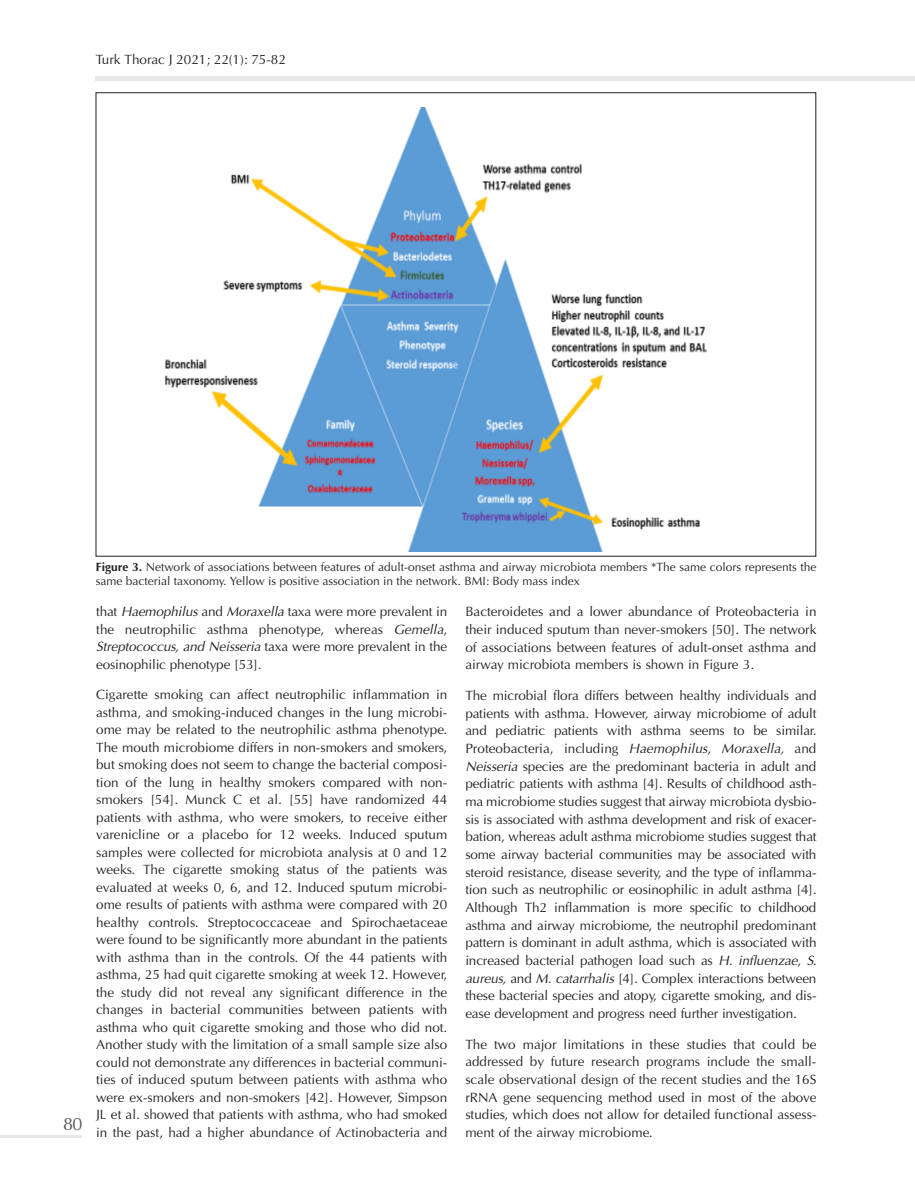
<style>
.page{position:relative;width:915px;height:1191px;background:#fff}
.page>*{position:absolute;margin:0;border:0;box-sizing:border-box;transform-origin:0 0}
.t1{font:18px "Optima Normal Tr";color:#57585a}
.t2{font:13.5px/17.5px "Optima Normal Tr";color:#231f20;text-align:justify}
.t3{font:12px/14.4px "Optima Normal Tr";color:#231f20}
.s1{font-family:"Optima Bold Tr"}
.s2{font-family:"Optima Italic Tr"}
</style>
<div class="page">
<img style="left:165px;top:108px;width:542px;height:444px">
<hr style="left:96px;top:77px;width:818px;height:4px;background:#e6e7e9">
<hr style="left:0;top:1135px;width:82px;height:3px;background:#e6e7e9">
<p class="t2" style="left:96px;top:51px;width:192px">Turk Thorac J 2021; 22(1): 75-82</p>
<p class="t1" style="left:63px;top:1113px;width:21px">80</p>
<p class="t3" style="left:96px;top:559px;width:722px"><span class="s1">Figure 3.</span> Network of associations between features of adult-onset asthma and airway microbiota members *The same colors represents the same bacterial taxonomy. Yellow is positive association in the network. BMI: Body mass index</p>
<p class="t2" style="left:96px;top:603px;width:352px">that <span class="s2">Haemophilus</span> and <span class="s2">Moraxella</span> taxa were more prevalent in the neutrophilic asthma phenotype, whereas <span class="s2">Gemella</span>, <span class="s2">Streptococcus, and Neisseria</span> taxa were more prevalent in the eosinophilic phenotype [53].</p>
<p class="t2" style="left:96px;top:686px;width:353px">Cigarette smoking can affect neutrophilic inflammation in asthma, and smoking-induced changes in the lung microbi&shy;ome may be related to the neutrophilic asthma phenotype.<br>The mouth microbiome differs in non-smokers and smokers, but smoking does not seem to change the bacterial composi&shy;tion of the lung in healthy smokers compared with non&shy;smokers [54]. Munck C et al. [55] have randomized 44 patients with asthma, who were smokers, to receive either varenicline or a placebo for 12 weeks. Induced sputum samples were collected for microbiota analysis at 0 and 12 weeks. The cigarette smoking status of the patients was evaluated at weeks 0, 6, and 12. Induced sputum microbi&shy;ome results of patients with asthma were compared with 20 healthy controls. Streptococcaceae and Spirochaetaceae were found to be significantly more abundant in the patients with asthma than in the controls. Of the 44 patients with asthma, 25 had quit cigarette smoking at week 12. However, the study did not reveal any significant difference in the changes in bacterial communities between patients with asthma who quit cigarette smoking and those who did not.<br>Another study with the limitation of a small sample size also could not demonstrate any differences in bacterial communi&shy;ties of induced sputum between patients with asthma who were ex-smokers and non-smokers [42]. However, Simpson JL et al. showed that patients with asthma, who had smoked in the past, had a higher abundance of Actinobacteria and</p>
<p class="t2" style="left:465px;top:603px;width:352px">Bacteroidetes and a lower abundance of Proteobacteria in their induced sputum than never-smokers [50]. The network of associations between features of adult-onset asthma and airway microbiota members is shown in Figure 3.</p>
<p class="t2" style="left:465px;top:686px;width:352px">The microbial flora differs between healthy individuals and patients with asthma. However, airway microbiome of adult and pediatric patients with asthma seems to be similar.<br>Proteobacteria, including <span class="s2">Haemophilus</span>, <span class="s2">Moraxella,</span> and <span class="s2">Neisseria</span> species are the predominant bacteria in adult and pediatric patients with asthma [4]. Results of childhood asth&shy;ma microbiome studies suggest that airway microbiota dysbio&shy;sis is associated with asthma development and risk of exacer&shy;bation, whereas adult asthma microbiome studies suggest that some airway bacterial communities may be associated with steroid resistance, disease severity, and the type of inflamma&shy;tion such as neutrophilic or eosinophilic in adult asthma [4].<br>Although Th2 inflammation is more specific to childhood asthma and airway microbiome, the neutrophil predominant pattern is dominant in adult asthma, which is associated with increased bacterial pathogen load such as <span class="s2">H. influenzae</span>, <span class="s2">S. aureus,</span> and <span class="s2">M. catarrhalis</span> [4]<span class="s2">.</span> Complex interactions between these bacterial species and atopy, cigarette smoking, and dis&shy;ease development and progress need further investigation.</p>
<p class="t2" style="left:465px;top:1035px;width:352px">The two major limitations in these studies that could be addressed by future research programs include the small&shy;scale observational design of the recent studies and the 16S rRNA gene sequencing method used in most of the above studies, which does not allow for detailed functional assess&shy;ment of the airway microbiome.</p>
</div>
